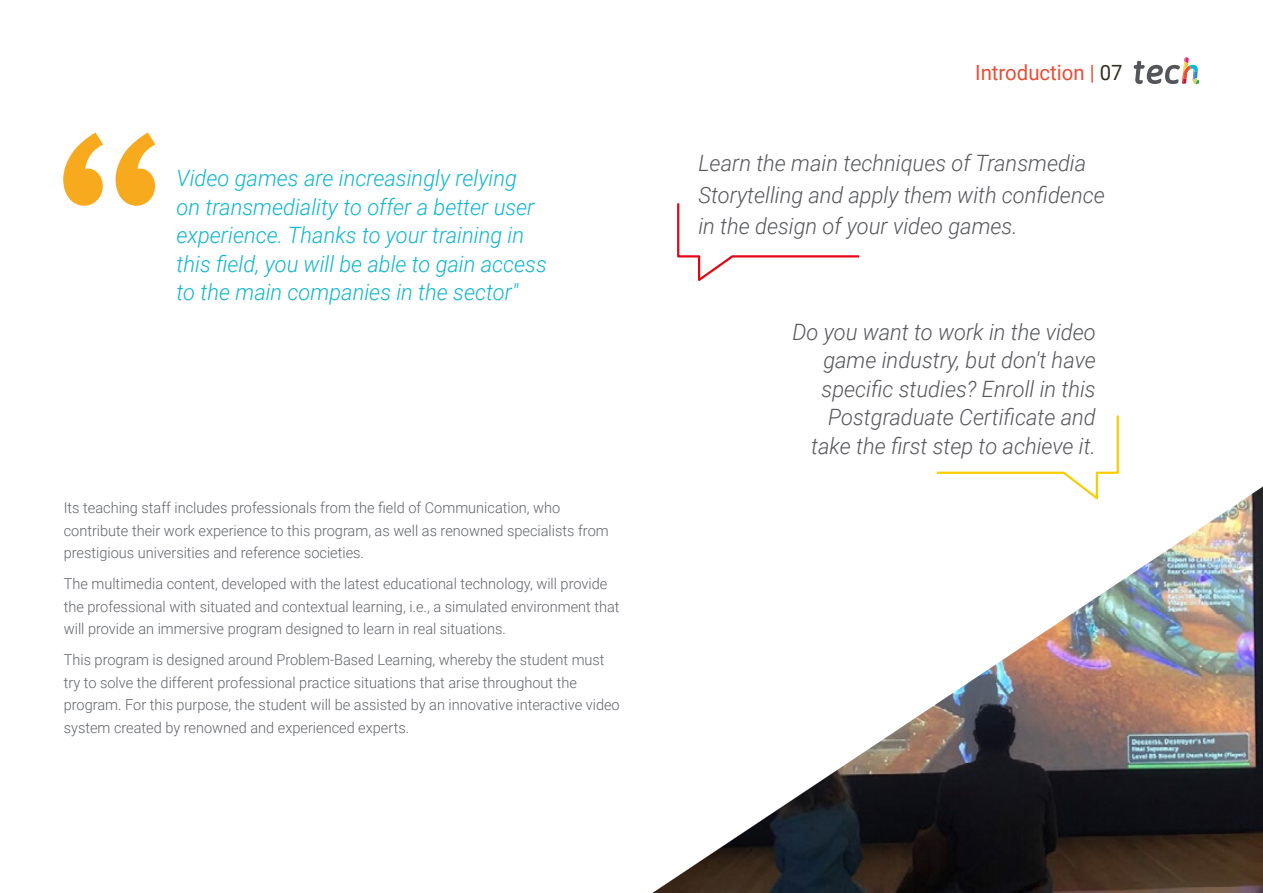
<style>
.page{position:relative;width:1263px;height:893px;background:#fff}
.page>*{position:absolute;margin:0;border:0;box-sizing:border-box;transform-origin:0 0}
.t1{font:italic 300 22.5px/28.5px "Roboto";color:#55575b;text-align:right}
.t2{font:italic 300 22.5px/28.5px "Roboto";color:#0fb6cf}
.t3{font:21px "Roboto";color:#e94d35}
.t4{font:300 15px/22.5px "Roboto";color:#61646a}
.s1{color:#312e20}
</style>
<div class="page">
<svg style="left:63px;top:133px;width:92px;height:73px"></svg>
<img style="left:652px;top:486px;width:611px;height:407px">
<svg style="left:934px;top:415px;width:186px;height:88px"></svg>
<svg style="left:677px;top:203px;width:183px;height:78px"></svg>
<svg style="left:1134px;top:57px;width:65px;height:27px"></svg>
<h1 class="t2" style="left:177px;top:163px;width:372px">Video games are increasingly relying<br>on transmediality to offer a better user experience. Thanks to your training in this field, you will be able to gain access to the main companies in the sector"</h1>
<p class="t4" style="left:64px;top:496px;width:546px">Its teaching staff includes professionals from the field of Communication, who contribute their work experience to this program, as well as renowned specialists from prestigious universities and reference societies.</p>
<p class="t4" style="left:64px;top:572px;width:557px">The multimedia content, developed with the latest educational technology, will provide the professional with situated and contextual learning, i.e., a simulated environment that will provide an immersive program designed to learn in real situations.</p>
<p class="t4" style="left:64px;top:648px;width:557px">This program is designed around Problem-Based Learning, whereby the student must try to solve the different professional practice situations that arise throughout the program. For this purpose, the student will be assisted by an innovative interactive video system created by renowned and experienced experts.</p>
<h2 class="t3" style="left:975px;top:57px;width:149px">Introduction | <span class="s1">07</span></h2>
<h1 class="t1" style="left:698px;top:146px;width:408px;line-height:31.5px;text-align:left">Learn the main techniques of Transmedia<br>Storytelling and apply them with confidence in the design of your video games.</h1>
<h1 class="t1" style="left:792px;top:317px;width:305px">Do you want to work in the video game industry, but don't have specific studies? Enroll in this<br>Postgraduate Certificate and take the first step to achieve it.</h1>
</div>
